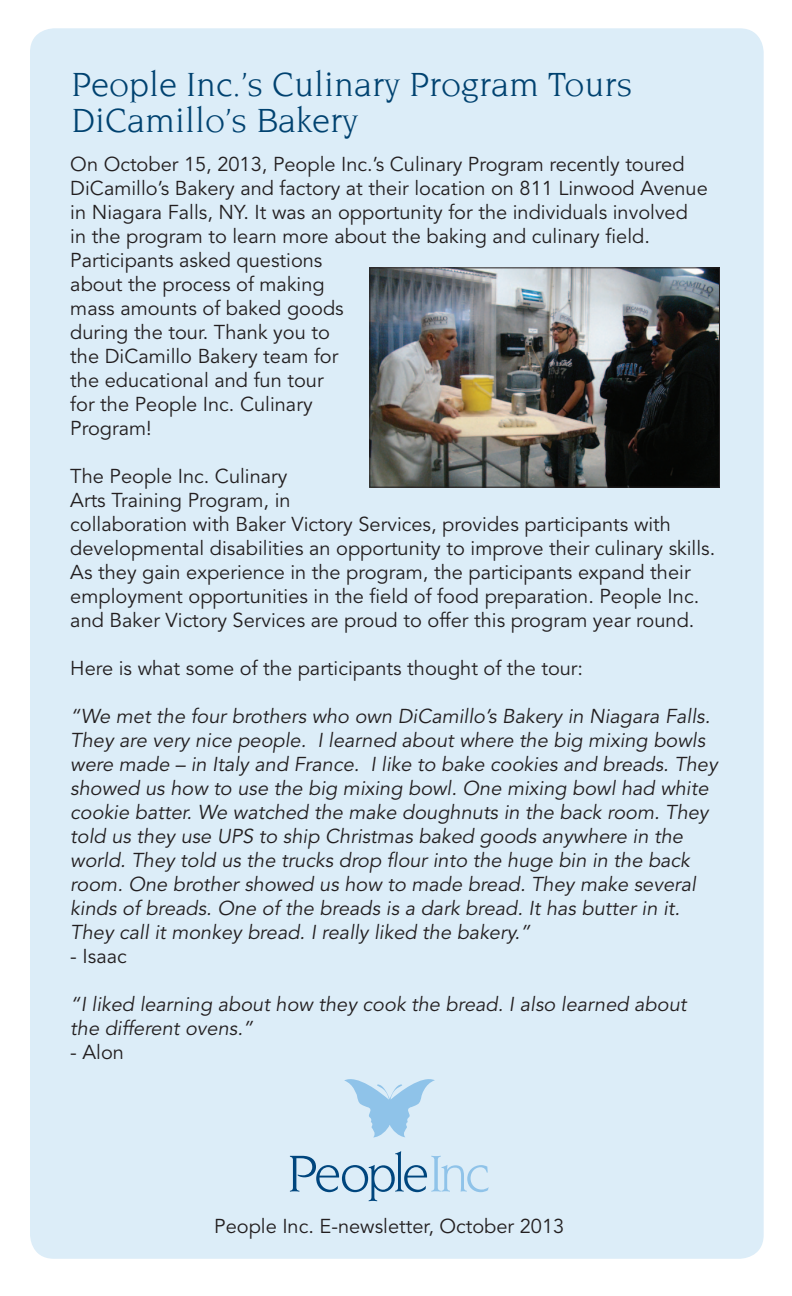
<style>
.page{position:relative;width:792px;height:1296px;background:#fff}
.page>*{position:absolute;margin:0;border:0;box-sizing:border-box;transform-origin:0 0}
.t1{font:36px/36px "Novarese";color:#004270}
.t2{font:20px/24px "Avenir";color:#231f20}
.t3{font:italic 20px/24px "Avenir";color:#231f20}
</style>
<div class="page">
<div style="left:30px;top:28px;width:734px;height:1231px;background:#dcedf8;border-radius:24px"></div>
<svg style="left:344px;top:1079px;width:91px;height:58px"></svg>
<svg style="left:290px;top:1151px;width:199px;height:50px"></svg>
<img style="left:371px;top:269px;width:347px;height:217px">
<div style="left:369px;top:267px;width:351px;height:221px;border:1px solid #231f20"></div>
<h1 class="t1" style="left:71px;top:65px;width:563px">People Inc.’s Culinary Program Tours<br>DiCamillo’s Bakery</h1>
<p class="t2" style="left:70px;top:153px;width:639px">On October 15, 2013, People Inc.’s Culinary Program recently toured DiCamillo’s Bakery and factory at their location on 811 Linwood Avenue in Niagara Falls, NY. It was an opportunity for the individuals involved in the program to learn more about the baking and culinary field.<br>Participants asked questions<br>about the process of making<br>mass amounts of baked goods<br>during the tour. Thank you to<br>the DiCamillo Bakery team for<br>the educational and fun tour<br>for the People Inc. Culinary<br>Program!</p>
<p class="t2" style="left:70px;top:465px;width:647px">The People Inc. Culinary<br>Arts Training Program, in<br>collaboration with Baker Victory Services, provides participants with developmental disabilities an opportunity to improve their culinary skills.<br>As they gain experience in the program, the participants expand their employment opportunities in the field of food preparation. People Inc. and Baker Victory Services are proud to offer this program year round.</p>
<p class="t2" style="left:70px;top:657px;width:514px">Here is what some of the participants thought of the tour:</p>
<p class="t3" style="left:70px;top:705px;width:649px">“We met the four brothers who own DiCamillo’s Bakery in Niagara Falls.<br>They are very nice people. I learned about where the big mixing bowls were made – in Italy and France. I like to bake cookies and breads. They showed us how to use the big mixing bowl. One mixing bowl had white cookie batter. We watched the make doughnuts in the back room. They told us they use UPS to ship Christmas baked goods anywhere in the world. They told us the trucks drop flour into the huge bin in the back room. One brother showed us how to made bread. They make several kinds of breads. One of the breads is a dark bread. It has butter in it.<br>They call it monkey bread. I really liked the bakery.”</p>
<p class="t2" style="left:70px;top:945px;width:58px">- Isaac</p>
<p class="t3" style="left:70px;top:993px;width:618px">“I liked learning about how they cook the bread. I also learned about the different ovens.”</p>
<p class="t2" style="left:70px;top:1041px;width:55px">- Alon</p>
<p class="t2" style="left:214px;top:1215px;width:352px">People Inc. E-newsletter, October 2013</p>
</div>
